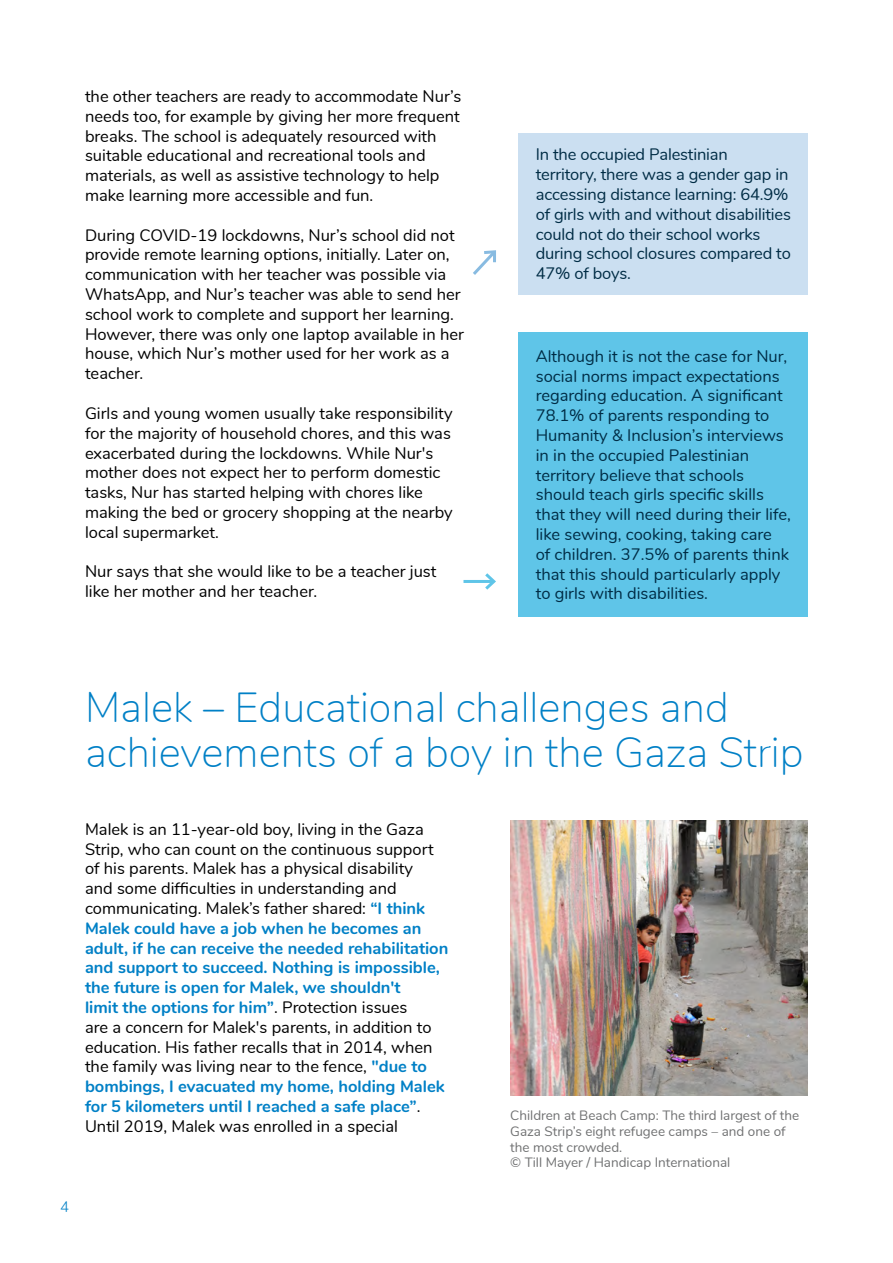
<style>
.page{position:relative;width:893px;height:1263px;background:#fff}
.page>*{position:absolute;margin:0;border:0;box-sizing:border-box;transform-origin:0 0}
.titre_n1{font:200 42px/45px "Nunito";color:#0080c6}
.text-1-column{font:16.5px/19.8px "Nunito";color:#000}
.text_boxcolored{font:16.5px/19.8px "Nunito";color:#002c45}
.t1{font:300 15px "Nunito";color:#0080c6}
.t2{font:13.5px/15.8px "Nunito";color:#707172}
.s1{font-weight:700;color:#0080c6}
</style>
<div class="page">
<svg style="left:473px;top:250px;width:23px;height:25px"></svg>
<hr style="left:463px;top:580px;width:31px;height:3px;background:#5fc5e8">
<svg style="left:485px;top:573px;width:11px;height:17px"></svg>
<div style="left:519px;top:133px;width:289px;height:162px;background:#cbdff1"></div>
<div style="left:519px;top:332px;width:289px;height:285px;background:#5fc5e8"></div>
<img style="left:510px;top:821px;width:298px;height:275px">
<p class="text-1-column" style="left:85px;top:85px;width:378px">the other teachers are ready to accommodate Nur’s needs too, for example by giving her more frequent breaks. The school is adequately resourced with suitable educational and recreational tools and materials, as well as assistive technology to help make learning more accessible and fun.</p>
<p class="text-1-column" style="left:85px;top:224px;width:380px">During COVID-19 lockdowns, Nur’s school did not provide remote learning options, initially. Later on, communication with her teacher was possible via WhatsApp, and Nur’s teacher was able to send her school work to complete and support her learning.<br>However, there was only one laptop available in her house, which Nur’s mother used for her work as a teacher.</p>
<p class="text-1-column" style="left:85px;top:402px;width:369px">Girls and young women usually take responsibility for the majority of household chores, and this was exacerbated during the lockdowns. While Nur's mother does not expect her to perform domestic tasks, Nur has started helping with chores like making the bed or grocery shopping at the nearby local supermarket.</p>
<p class="text-1-column" style="left:85px;top:561px;width:353px">Nur says that she would like to be a teacher just like her mother and her teacher.</p>
<p class="text_boxcolored" style="left:536px;top:144px;width:257px">In the occupied Palestinian territory, there was a gender gap in accessing distance learning: 64.9% of girls with and without disabilities could not do their school works during school closures compared to<br>47% of boys.</p>
<p class="text_boxcolored" style="left:536px;top:345px;width:257px">Although it is not the case for Nur, social norms impact expectations regarding education. A significant 78.1% of parents responding to Humanity &amp; Inclusion’s interviews in in the occupied Palestinian territory believe that schools should teach girls specific skills that they will need during their life, like sewing, cooking, taking care<br>of children. 37.5% of parents think that this should particularly apply to girls with disabilities.</p>
<h1 class="titre_n1" style="left:85px;top:683px;width:720px">Malek – Educational challenges and achievements of a boy in the Gaza Strip</h1>
<p class="text-1-column" style="left:85px;top:818px;width:365px">Malek is an 11-year-old boy, living in the Gaza Strip, who can count on the continuous support of his parents. Malek has a physical disability<br>and some difficulties in understanding and communicating. Malek’s father shared: <span class="s1">“I think Malek could have a job when he becomes an adult, if he can receive the needed rehabilitation and support to succeed. Nothing is impossible, the future is open for Malek, we shouldn't<br>limit the options for him”</span>. Protection issues<br>are a concern for Malek's parents, in addition to education. His father recalls that in 2014, when the family was living near to the fence, <span class="s1">"due to bombings, I evacuated my home, holding Malek for 5 kilometers until I reached a safe place”</span>.</p>
<p class="text-1-column" style="left:85px;top:1115px;width:314px">Until 2019, Malek was enrolled in a special</p>
<p class="t1" style="left:60px;top:1195px;width:10px">4</p>
<p class="t2" style="left:510px;top:1107px;width:291px">Children at Beach Camp: The third largest of the Gaza Strip’s eight refugee camps – and one of the most crowded.<br>© Till Mayer / Handicap International</p>
</div>
